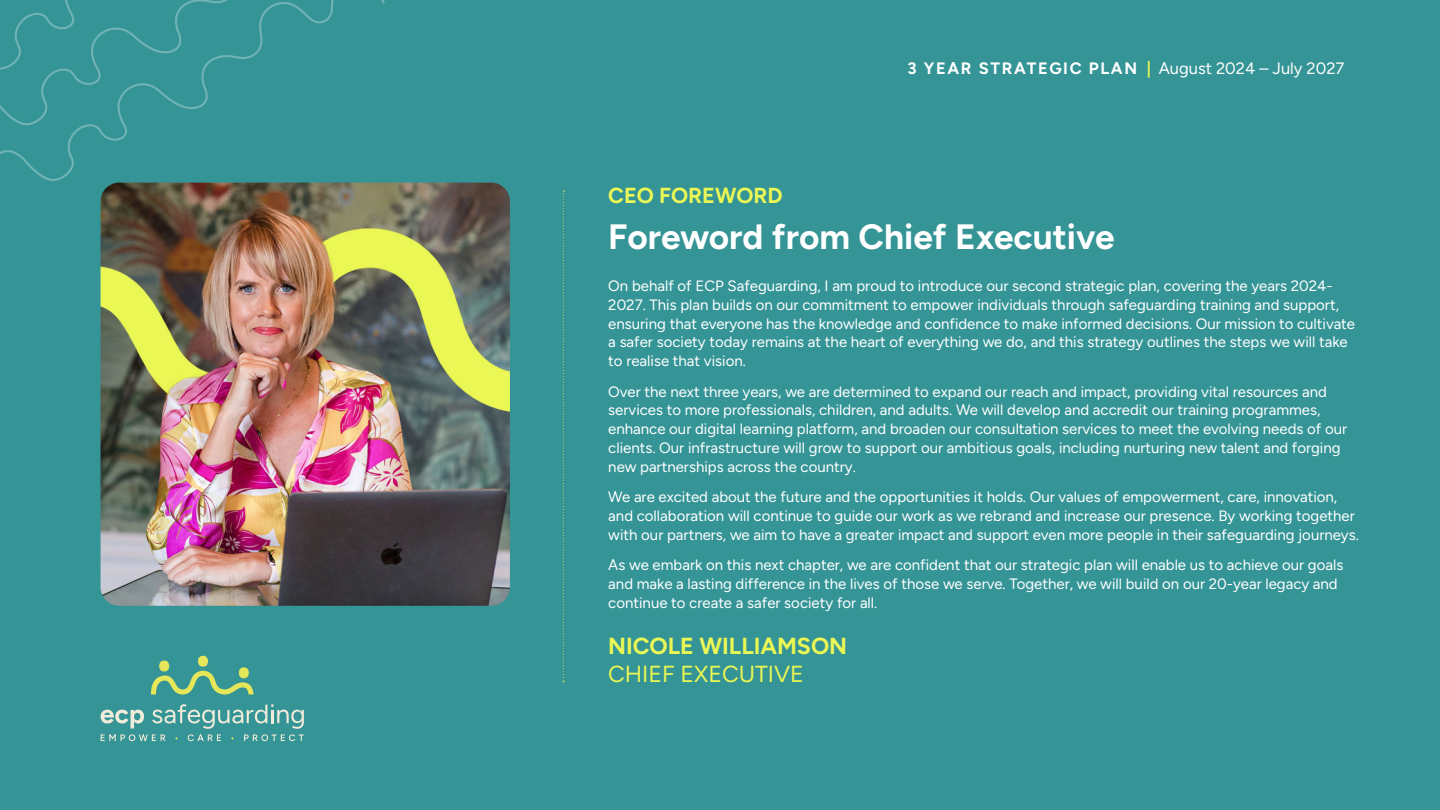
<style>
.page{position:relative;width:1440px;height:810px;background:#359496}
.page>*{position:absolute;margin:0;border:0;box-sizing:border-box;transform-origin:0 0}
.Title_01{font:700 35.17px "Figtree";color:#fff}
.Text_01_Left{font:700 23.17px "Figtree";color:#ebf754}
.Text_01_Left-2{font:23.17px "Figtree";color:#ebf754}
.Text_01_Left-3{font:700 21.75px "Figtree";color:#ebf754}
.t1{font:16.5px "Figtree";color:#fff}
.t2{font:15px/18.8px "Figtree";color:#fff}
.s1{font-weight:700}
.s2{font-weight:700;color:#ebf754}
</style>
<div class="page">
<svg style="left:563px;top:191px;width:1px;height:491px"></svg>
<svg style="left:101px;top:704px;width:203px;height:37px"></svg>
<svg style="left:151px;top:656px;width:103px;height:39px"></svg>
<img style="left:0;top:0;width:385px;height:183px">
<img style="left:101px;top:183px;width:409px;height:423px">
<p class="Text_01_Left-3" style="left:608px;top:183px;width:176px">CEO FOREWORD</p>
<p class="t1" style="left:907px;top:59px;width:439px"><span class="s1">3 YEAR STRATEGIC PLAN</span> <span class="s2">|</span> August 2024 – July 2027</p>
<p class="Title_01" style="left:608px;top:215px;width:508px">Foreword from Chief Executive</p>
<p class="t2" style="left:608px;top:277px;width:748px">On behalf of ECP Safeguarding, I am proud to introduce our second strategic plan, covering the years 2024- 2027. This plan builds on our commitment to empower individuals through safeguarding training and support, ensuring that everyone has the knowledge and confidence to make informed decisions. Our mission to cultivate a safer society today remains at the heart of everything we do, and this strategy outlines the steps we will take to realise that vision.</p>
<p class="t2" style="left:608px;top:382px;width:740px">Over the next three years, we are determined to expand our reach and impact, providing vital resources and services to more professionals, children, and adults. We will develop and accredit our training programmes, enhance our digital learning platform, and broaden our consultation services to meet the evolving needs of our clients. Our infrastructure will grow to support our ambitious goals, including nurturing new talent and forging new partnerships across the country.</p>
<p class="t2" style="left:608px;top:488px;width:752px">We are excited about the future and the opportunities it holds. Our values of empowerment, care, innovation, and collaboration will continue to guide our work as we rebrand and increase our presence. By working together with our partners, we aim to have a greater impact and support even more people in their safeguarding journeys.</p>
<p class="t2" style="left:608px;top:556px;width:737px">As we embark on this next chapter, we are confident that our strategic plan will enable us to achieve our goals and make a lasting difference in the lives of those we serve. Together, we will build on our 20-year legacy and continue to create a safer society for all.</p>
<p class="Text_01_Left" style="left:608px;top:632px;width:241px">NICOLE WILLIAMSON</p>
<p class="Text_01_Left-2" style="left:608px;top:661px;width:197px">CHIEF EXECUTIVE</p>
</div>
